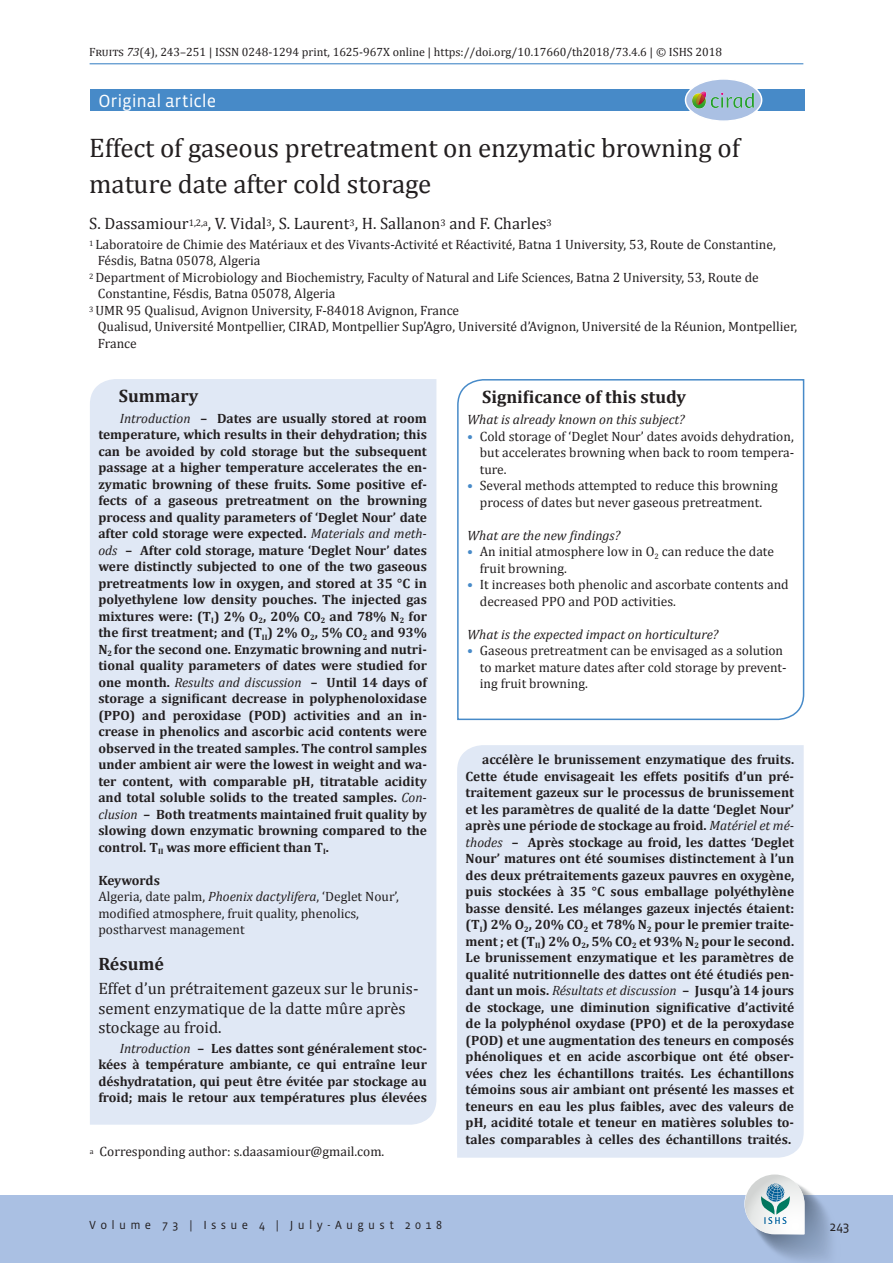
<style>
.page{position:relative;width:893px;height:1263px;background:#fff}
.page>*{position:absolute;margin:0;border:0;box-sizing:border-box;transform-origin:0 0}
.E1_titel{font:27px/36px "Cambria";letter-spacing:-.005em;color:#231f20}
.E5_kop_12{font:700 18px "Cambria";color:#231f20}
.t1{font:18px "Vista Sans OT";letter-spacing:-.01em;color:#fff}
.E2_auteurs{font:16.5px/19.5px "Cambria";color:#231f20}
.E2_sum_tekst{font:700 13.5px/16.5px "Cambria";color:#231f20;text-align:justify}
.E3_tekst_niet_inspri{font:13.5px/16.5px "Cambria";color:#231f20}
.E8_tekst_bullits{font:13.5px/16.5px "Cambria";color:#231f20}
.E9_tekst_bullits_cur{font:italic 13.5px "Cambria";color:#231f20}
.E6_kop_9_vet{font:700 13.5px "Cambria";letter-spacing:-.015em;color:#231f20}
.t2{font:13.5px "Vista Sans OT";color:#231f20}
.E2_Header{font:12px "Cambria";color:#231f20}
.t3{font:12px "Vista Sans OT";letter-spacing:.36em;color:#231f20}
.s1{font-style:italic}
.s2{font-weight:400;font-style:italic}
.s3{color:#478ac8}
</style>
<div class="page">
<div style="left:0;top:1195px;width:893px;height:68px;background:#aac0e3"></div>
<svg style="left:744px;top:1174px;width:88px;height:87px"></svg>
<hr style="left:90px;top:63px;width:713px;height:1px;background:#478ac8">
<div style="left:90px;top:89px;width:714px;height:22px;background:#478ac8"></div>
<div style="left:90px;top:379px;width:346px;height:746px;background:#e0e8f5"></div>
<div style="left:685px;top:79px;width:77px;height:42px;background:#aac0e3;border-radius:50%"></div>
<img style="left:689px;top:90px;width:70px;height:20px">
<div style="left:685px;top:78px;width:77px;height:44px;border:2px solid #fff;border-radius:50%"></div>
<div style="left:457px;top:745px;width:347px;height:413px;background:#e0e8f5"></div>
<svg style="left:457px;top:379px;width:348px;height:342px"></svg>
<p class="E2_Header" style="left:89px;top:45px;width:634px">Fruits <span class="s1">73</span>(4), 243–251 | ISSN 0248-1294 print, 1625-967X online | https://doi.org/10.17660/th2018/73.4.6 | © ISHS 2018</p>
<p class="t1" style="left:99px;top:91px;width:119px">Original article</p>
<p class="E1_titel" style="left:89px;top:130px;width:652px">Effect of gaseous pretreatment on enzymatic browning of mature date after cold storage</p>
<p class="E2_auteurs" style="left:89px;top:214px;width:464px">S. Dassamiour<sup>1,2,a</sup>, V. Vidal<sup>3</sup>, S. Laurent<sup>3</sup>, H. Sallanon<sup>3</sup> and F. Charles<sup>3</sup></p>
<p class="E3_tekst_niet_inspri" style="left:98px;top:236px;width:679px;text-indent:-8px"><sup>1</sup> Laboratoire de Chimie des Matériaux et des Vivants-Activité et Réactivité, Batna 1 University, 53, Route de Constantine,<br>Fésdis, Batna 05078, Algeria</p>
<p class="E3_tekst_niet_inspri" style="left:98px;top:269px;width:662px;text-indent:-8px"><sup>2</sup> Department of Microbiology and Biochemistry, Faculty of Natural and Life Sciences, Batna 2 University, 53, Route de<br>Constantine, Fésdis, Batna 05078, Algeria</p>
<p class="E3_tekst_niet_inspri" style="left:98px;top:302px;width:701px;text-indent:-8px"><sup>3</sup> UMR 95 Qualisud, Avignon University, F-84018 Avignon, France<br>Qualisud, Université Montpellier, CIRAD, Montpellier Sup’Agro, Université d’Avignon, Université de la Réunion, Montpellier,<br>France</p>
<p class="E5_kop_12" style="left:119px;top:383px;width:81px">Summary</p>
<p class="E2_sum_tekst" style="left:98px;top:409px;width:330px;text-indent:21px"><span class="s2">Introduction</span> – Dates are usually stored at room temperature, which results in their dehydration; this can be avoided by cold storage but the subsequent passage at a higher temperature accelerates the en&shy;zymatic browning of these fruits. Some positive ef&shy;fects of a gaseous pretreatment on the browning process and quality parameters of ‘Deglet Nour’ date after cold storage were expected. <span class="s2">Materials and meth&shy;ods</span> – After cold storage, mature ‘Deglet Nour’ dates were distinctly subjected to one of the two gaseous pretreatments low in oxygen, and stored at 35 °C in polyethylene low density pouches. The injected gas mixtures were: (T<sub>I</sub>) 2% O<sub>2</sub>, 20% CO<sub>2</sub> and 78% N<sub>2</sub> for the first treatment; and (T<sub>II</sub>) 2% O<sub>2</sub>, 5% CO<sub>2</sub> and 93% N<sub>2</sub> for the second one. Enzymatic browning and nutri&shy;tional quality parameters of dates were studied for one month. <span class="s2">Results and discussion</span> – Until 14 days of storage a significant decrease in polyphenoloxidase (PPO) and peroxidase (POD) activities and an in&shy;crease in phenolics and ascorbic acid contents were observed in the treated samples. The control samples under ambient air were the lowest in weight and wa&shy;ter content, with comparable pH, titratable acidity and total soluble solids to the treated samples. <span class="s2">Con&shy;clusion</span> – Both treatments maintained fruit quality by slowing down enzymatic browning compared to the control. T<sub>II</sub> was more efficient than T<sub>I</sub>.</p>
<p class="E6_kop_9_vet" style="left:98px;top:870px;width:63px">Keywords</p>
<p class="E3_tekst_niet_inspri" style="left:98px;top:888px;width:302px">Algeria, date palm, <span class="s1">Phoenix dactylifera</span>, ‘Deglet Nour’,</p>
<p class="E3_tekst_niet_inspri" style="left:98px;top:905px;width:262px">modified atmosphere, fruit quality, phenolics, postharvest management</p>
<p class="E5_kop_12" style="left:98px;top:951px;width:67px">Résumé</p>
<p class="E2_auteurs" style="left:98px;top:979px;width:322px">Effet d’un prétraitement gazeux sur le brunis&shy;sement enzymatique de la datte mûre après stockage au froid.</p>
<p class="E2_sum_tekst" style="left:98px;top:1039px;width:330px;text-indent:21px"><span class="s2">Introduction</span> – Les dattes sont généralement stoc&shy;kées à température ambiante, ce qui entraîne leur déshydratation, qui peut être évitée par stockage au froid; mais le retour aux températures plus élevées</p>
<p class="E3_tekst_niet_inspri" style="left:90px;top:1143px;width:296px"><sup>a</sup> Corresponding author: s.daasamiour@gmail.com.</p>
<p class="E5_kop_12" style="left:482px;top:384px;width:205px">Significance of this study</p>
<p class="E9_tekst_bullits_cur" style="left:467px;top:410px;width:219px">What is already known on this subject?</p>
<p class="E8_tekst_bullits" style="left:480px;top:428px;width:316px;text-align:justify;text-indent:-13px"><span class="s3">•</span> Cold storage of ‘Deglet Nour’ dates avoids dehydration, but accelerates browning when back to room tempera&shy;ture.</p>
<p class="E8_tekst_bullits" style="left:467px;top:477px;width:312px;text-align:center"><span class="s3">•</span> Several methods attempted to reduce this browning process of dates but never gaseous pretreatment.</p>
<p class="E9_tekst_bullits_cur" style="left:467px;top:525px;width:155px">What are the new findings?</p>
<p class="E8_tekst_bullits" style="left:480px;top:543px;width:296px;text-indent:-13px"><span class="s3">•</span> An initial atmosphere low in O<sub>2</sub> can reduce the date fruit browning.</p>
<p class="E8_tekst_bullits" style="left:480px;top:576px;width:310px;text-indent:-13px"><span class="s3">•</span> It increases both phenolic and ascorbate contents and decreased PPO and POD activities.</p>
<p class="E9_tekst_bullits_cur" style="left:467px;top:624px;width:253px">What is the expected impact on horticulture?</p>
<p class="E8_tekst_bullits" style="left:480px;top:642px;width:308px;text-indent:-13px"><span class="s3">•</span> Gaseous pretreatment can be envisaged as a solution to market mature dates after cold storage by prevent&shy;ing fruit browning.</p>
<p class="E2_sum_tekst" style="left:466px;top:751px;width:330px;text-indent:16px">accélère le brunissement enzymatique des fruits.<br>Cette étude envisageait les effets positifs d’un pré&shy;traitement gazeux sur le processus de brunissement et les paramètres de qualité de la datte ‘Deglet Nour’ après une période de stockage au froid. <span class="s2">Matériel et mé&shy;thodes</span> – Après stockage au froid, les dattes ‘Deglet Nour’ matures ont été soumises distinctement à l’un des deux prétraitements gazeux pauvres en oxygène, puis stockées à 35 °C sous emballage polyéthylène basse densité. Les mélanges gazeux injectés étaient: (T<sub>I</sub>) 2% O<sub>2</sub>, 20% CO<sub>2</sub> et 78% N<sub>2</sub> pour le premier traite&shy;ment ; et (T<sub>II</sub>) 2% O<sub>2</sub>, 5% CO<sub>2</sub> et 93% N<sub>2</sub> pour le second.<br>Le brunissement enzymatique et les paramètres de qualité nutritionnelle des dattes ont été étudiés pen&shy;dant un mois. <span class="s2">Résultats et discussion</span> – Jusqu’à 14 jours de stockage, une diminution significative d’activité de la polyphénol oxydase (PPO) et de la peroxydase (POD) et une augmentation des teneurs en composés phénoliques et en acide ascorbique ont été obser&shy;vées chez les échantillons traités. Les échantillons témoins sous air ambiant ont présenté les masses et teneurs en eau les plus faibles, avec des valeurs de pH, acidité totale et teneur en matières solubles to&shy;tales comparables à celles des échantillons traités.</p>
<p class="t3" style="left:89px;top:1219px;width:354px">Volume 73 | Issue 4 | July-August 2018</p>
<p class="t2" style="left:829px;top:1219px;width:22px">243</p>
</div>
